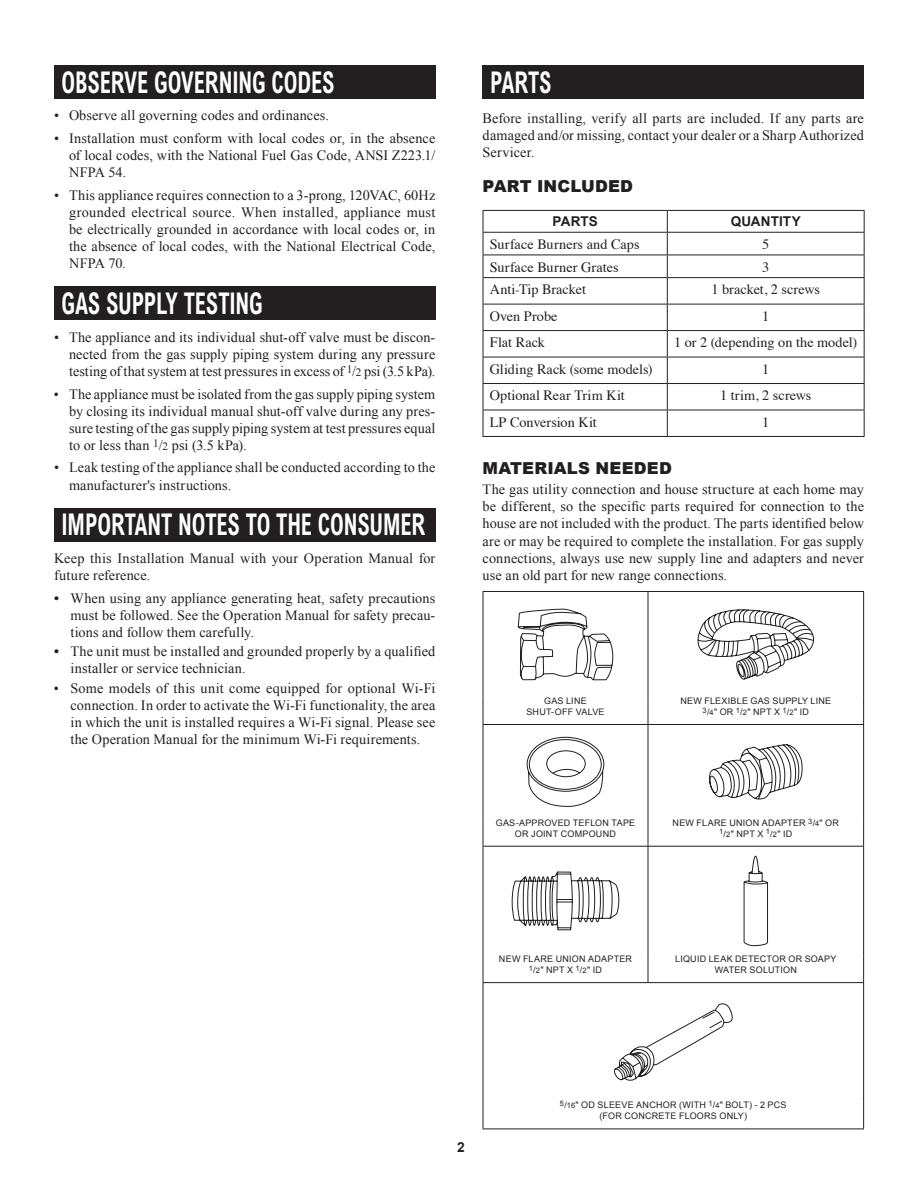
<style>
.page{position:relative;width:918px;height:1188px;background:#fff}
.page>*{position:absolute;margin:0;border:0;box-sizing:border-box;transform-origin:0 0}
.t1{font:700 condensed 30px "Arial MT Pro";letter-spacing:-.005em;color:#fff;scale:.75 1}
.t2{font:900 16.5px "Arial";letter-spacing:.01em;color:#231f20}
.t3{font:14.25px/17.1px "Times New Roman";letter-spacing:.01em;color:#231f20;text-align:justify}
.t4{font:14.25px "Times";color:#231f20}
.t5{font:700 13.8px "Arial";color:#231f20}
.t6{font:700 13.5px "Arial";letter-spacing:.01em;color:#231f20}
.t7{font:9px/10.8px "Arial";letter-spacing:.025em;color:#231f20;text-align:center}
.s1{font-size:11.25px}
.s2{font-family:"Arial";font-weight:700;font-size:13.8px}
.s3{font-size:7.5px}
</style>
<div class="page">
<div style="left:54px;top:65px;width:381px;height:34px;background:#231f20"></div>
<div style="left:54px;top:286px;width:381px;height:34px;background:#231f20"></div>
<div style="left:54px;top:508px;width:381px;height:33px;background:#231f20"></div>
<div style="left:483px;top:65px;width:381px;height:34px;background:#231f20"></div>
<hr style="left:483px;top:210px;width:184px;height:1px;background:#231f20">
<hr style="left:667px;top:210px;width:198px;height:1px;background:#231f20">
<hr style="left:483px;top:232px;width:184px;height:1px;background:#231f20">
<hr style="left:667px;top:232px;width:198px;height:1px;background:#231f20">
<hr style="left:483px;top:255px;width:184px;height:1px;background:#231f20">
<hr style="left:667px;top:255px;width:198px;height:1px;background:#231f20">
<hr style="left:483px;top:277px;width:184px;height:1px;background:#231f20">
<hr style="left:667px;top:277px;width:198px;height:1px;background:#231f20">
<hr style="left:483px;top:304px;width:184px;height:1px;background:#231f20">
<hr style="left:667px;top:304px;width:198px;height:1px;background:#231f20">
<hr style="left:483px;top:330px;width:184px;height:1px;background:#231f20">
<hr style="left:667px;top:330px;width:198px;height:1px;background:#231f20">
<hr style="left:483px;top:357px;width:184px;height:1px;background:#231f20">
<hr style="left:667px;top:357px;width:198px;height:1px;background:#231f20">
<hr style="left:483px;top:383px;width:184px;height:1px;background:#231f20">
<hr style="left:667px;top:383px;width:198px;height:1px;background:#231f20">
<hr style="left:483px;top:410px;width:184px;height:1px;background:#231f20">
<svg style="left:483px;top:211px;width:1px;height:225px"></svg>
<hr style="left:667px;top:410px;width:198px;height:1px;background:#231f20">
<svg style="left:667px;top:211px;width:1px;height:225px"></svg>
<svg style="left:864px;top:211px;width:1px;height:225px"></svg>
<hr style="left:483px;top:436px;width:184px;height:1px;background:#231f20">
<hr style="left:667px;top:436px;width:198px;height:1px;background:#231f20">
<hr style="left:483px;top:591px;width:165px;height:1px;background:#231f20">
<hr style="left:483px;top:592px;width:1px;height:105px;background:#231f20">
<hr style="left:648px;top:591px;width:216px;height:1px;background:#231f20">
<hr style="left:648px;top:592px;width:1px;height:105px;background:#231f20">
<hr style="left:863px;top:592px;width:1px;height:105px;background:#231f20">
<svg style="left:483px;top:697px;width:1px;height:27px"></svg>
<svg style="left:648px;top:697px;width:1px;height:27px"></svg>
<svg style="left:863px;top:697px;width:1px;height:27px"></svg>
<hr style="left:483px;top:724px;width:165px;height:1px;background:#231f20">
<hr style="left:483px;top:725px;width:1px;height:94px;background:#231f20">
<hr style="left:648px;top:724px;width:216px;height:1px;background:#231f20">
<hr style="left:648px;top:725px;width:1px;height:94px;background:#231f20">
<hr style="left:863px;top:725px;width:1px;height:94px;background:#231f20">
<svg style="left:483px;top:819px;width:1px;height:27px"></svg>
<svg style="left:648px;top:819px;width:1px;height:27px"></svg>
<svg style="left:863px;top:819px;width:1px;height:27px"></svg>
<hr style="left:483px;top:846px;width:165px;height:1px;background:#231f20">
<hr style="left:483px;top:847px;width:1px;height:109px;background:#231f20">
<hr style="left:648px;top:846px;width:216px;height:1px;background:#231f20">
<hr style="left:648px;top:847px;width:1px;height:109px;background:#231f20">
<hr style="left:863px;top:847px;width:1px;height:109px;background:#231f20">
<svg style="left:483px;top:956px;width:1px;height:26px"></svg>
<svg style="left:648px;top:956px;width:1px;height:26px"></svg>
<svg style="left:863px;top:956px;width:1px;height:26px"></svg>
<hr style="left:483px;top:982px;width:165px;height:1px;background:#231f20">
<hr style="left:483px;top:983px;width:1px;height:118px;background:#231f20">
<hr style="left:648px;top:982px;width:216px;height:1px;background:#231f20">
<hr style="left:863px;top:983px;width:1px;height:118px;background:#231f20">
<svg style="left:483px;top:1101px;width:1px;height:28px"></svg>
<svg style="left:863px;top:1101px;width:1px;height:28px"></svg>
<hr style="left:483px;top:1129px;width:165px;height:1px;background:#231f20">
<hr style="left:648px;top:1129px;width:216px;height:1px;background:#231f20">
<svg style="left:518px;top:608px;width:95px;height:72px"></svg>
<svg style="left:697px;top:609px;width:118px;height:71px"></svg>
<svg style="left:527px;top:737px;width:77px;height:70px"></svg>
<svg style="left:709px;top:744px;width:94px;height:56px"></svg>
<svg style="left:512px;top:872px;width:107px;height:58px"></svg>
<svg style="left:743px;top:856px;width:25px;height:90px"></svg>
<svg style="left:614px;top:1003px;width:118px;height:78px"></svg>
<h1 class="t1" style="left:62px;top:65px;width:366px">OBSERVE GOVERNING CODES</h1>
<p class="t3" style="left:54px;top:107px;width:277px">• Observe all governing codes and ordinances.</p>
<p class="t3" style="left:69px;top:129px;width:368px;text-indent:-15px">• Installation must conform with local codes or, in the absence of local codes, with the National Fuel Gas Code, ANSI Z223.1/ NFPA 54.</p>
<p class="t3" style="left:69px;top:186px;width:368px;text-indent:-15px">• This appliance requires connection to a 3-prong, 120VAC, 60Hz grounded electrical source. When installed, appliance must be electrically grounded in accordance with local codes or, in the absence of local codes, with the National Electrical Code, NFPA 70.</p>
<h1 class="t1" style="left:62px;top:286px;width:270px">GAS SUPPLY TESTING</h1>
<p class="t3" style="left:69px;top:328px;width:368px;text-indent:-15px">• The appliance and its individual shut-off valve must be discon&shy;nected from the gas supply piping system during any pressure testing of that system at test pressures in excess of <sup>1</sup>/<span class="s1">2</span> psi (3.5 kPa).</p>
<p class="t3" style="left:69px;top:385px;width:368px;text-indent:-15px">• The appliance must be isolated from the gas supply piping system by closing its individual manual shut-off valve during any pres&shy;sure testing of the gas supply piping system at test pressures equal to or less than <sup>1</sup>/<span class="s1">2</span> psi (3.5 kPa).</p>
<p class="t3" style="left:69px;top:459px;width:368px;text-indent:-15px">• Leak testing of the appliance shall be conducted according to the manufacturer's instructions.</p>
<h1 class="t1" style="left:62px;top:507px;width:487px">IMPORTANT NOTES TO THE CONSUMER</h1>
<p class="t3" style="left:54px;top:550px;width:383px">Keep this Installation Manual with your Operation Manual for future reference.</p>
<p class="t3" style="left:70px;top:589px;width:366px;text-indent:-16px"><span class="s2">•</span> When using any appliance generating heat, safety precautions must be followed. See the Operation Manual for safety precau&shy;tions and follow them carefully.</p>
<p class="t3" style="left:70px;top:643px;width:366px;text-indent:-16px"><span class="s2">•</span> The unit must be installed and grounded properly by a qualified installer or service technician.</p>
<p class="t3" style="left:70px;top:679px;width:366px;text-indent:-17px">• Some models of this unit come equipped for optional Wi-Fi connection. In order to activate the Wi-Fi functionality, the area in which the unit is installed requires a Wi-Fi signal. Please see the Operation Manual for the minimum Wi-Fi requirements.</p>
<h1 class="t1" style="left:490px;top:65px;width:84px">PARTS</h1>
<p class="t3" style="left:483px;top:110px;width:383px">Before installing, verify all parts are included. If any parts are damaged and/or missing, contact your dealer or a Sharp Authorized Servicer.</p>
<p class="t2" style="left:483px;top:174px;width:152px">PART INCLUDED</p>
<p class="t6" style="left:552px;top:213px;width:47px">PARTS</p>
<p class="t6" style="left:731px;top:213px;width:72px">QUANTITY</p>
<p class="t4" style="left:490px;top:231px;width:151px">Surface Burners and Caps</p>
<p class="t4" style="left:762px;top:231px;width:9px">5</p>
<p class="t4" style="left:490px;top:254px;width:130px">Surface Burner Grates</p>
<p class="t4" style="left:762px;top:254px;width:9px">3</p>
<p class="t4" style="left:490px;top:276px;width:98px">Anti-Tip Bracket</p>
<p class="t4" style="left:711px;top:276px;width:110px">1 bracket, 2 screws</p>
<p class="t4" style="left:490px;top:303px;width:69px">Oven Probe</p>
<p class="t4" style="left:762px;top:303px;width:9px">1</p>
<p class="t4" style="left:490px;top:329px;width:57px">Flat Rack</p>
<p class="t4" style="left:674px;top:329px;width:185px">1 or 2 (depending on the model)</p>
<p class="t4" style="left:490px;top:356px;width:164px">Gliding Rack (some models)</p>
<p class="t4" style="left:762px;top:356px;width:9px">1</p>
<p class="t4" style="left:490px;top:382px;width:137px">Optional Rear Trim Kit</p>
<p class="t4" style="left:720px;top:382px;width:93px">1 trim, 2 screws</p>
<p class="t4" style="left:490px;top:409px;width:108px">LP Conversion Kit</p>
<p class="t4" style="left:762px;top:409px;width:9px">1</p>
<p class="t2" style="left:483px;top:456px;width:191px">MATERIALS NEEDED</p>
<p class="t3" style="left:483px;top:481px;width:383px">The gas utility connection and house structure at each home may be different, so the specific parts required for connection to the house are not included with the product. The parts identified below are or may be required to complete the installation. For gas supply connections, always use new supply line and adapters and never use an old part for new range connections.</p>
<p class="t7" style="left:526px;top:696px;width:80px">GAS LINE<br>SHUT-OFF VALVE</p>
<p class="t7" style="left:680px;top:696px;width:152px">NEW FLEXIBLE GAS SUPPLY LINE<br><sup>3</sup>/<span class="s3">4</span>" OR <sup>1</sup>/<span class="s3">2</span>" NPT X <sup>1</sup>/<span class="s3">2</span>" ID</p>
<p class="t7" style="left:496px;top:817px;width:141px">GAS-APPROVED TEFLON TAPE<br>OR JOINT COMPOUND</p>
<p class="t7" style="left:673px;top:817px;width:168px">NEW FLARE UNION ADAPTER <sup>3</sup>/<span class="s3">4</span>" OR<br><sup>1</sup>/<span class="s3">2</span>" NPT X <sup>1</sup>/<span class="s3">2</span>" ID</p>
<p class="t7" style="left:499px;top:954px;width:135px">NEW FLARE UNION ADAPTER<br><sup>1</sup>/<span class="s3">2</span>" NPT X <sup>1</sup>/<span class="s3">2</span>" ID</p>
<p class="t7" style="left:675px;top:954px;width:163px">LIQUID LEAK DETECTOR OR SOAPY<br>WATER SOLUTION</p>
<p class="t5" style="left:457px;top:1138px;width:9px">2</p>
<p class="t7" style="left:560px;top:1100px;width:228px"><sup>5</sup>/<span class="s3">16</span>" OD SLEEVE ANCHOR (WITH <sup>1</sup>/<span class="s3">4</span>" BOLT) - 2 PCS (FOR CONCRETE FLOORS ONLY)</p>
</div>
